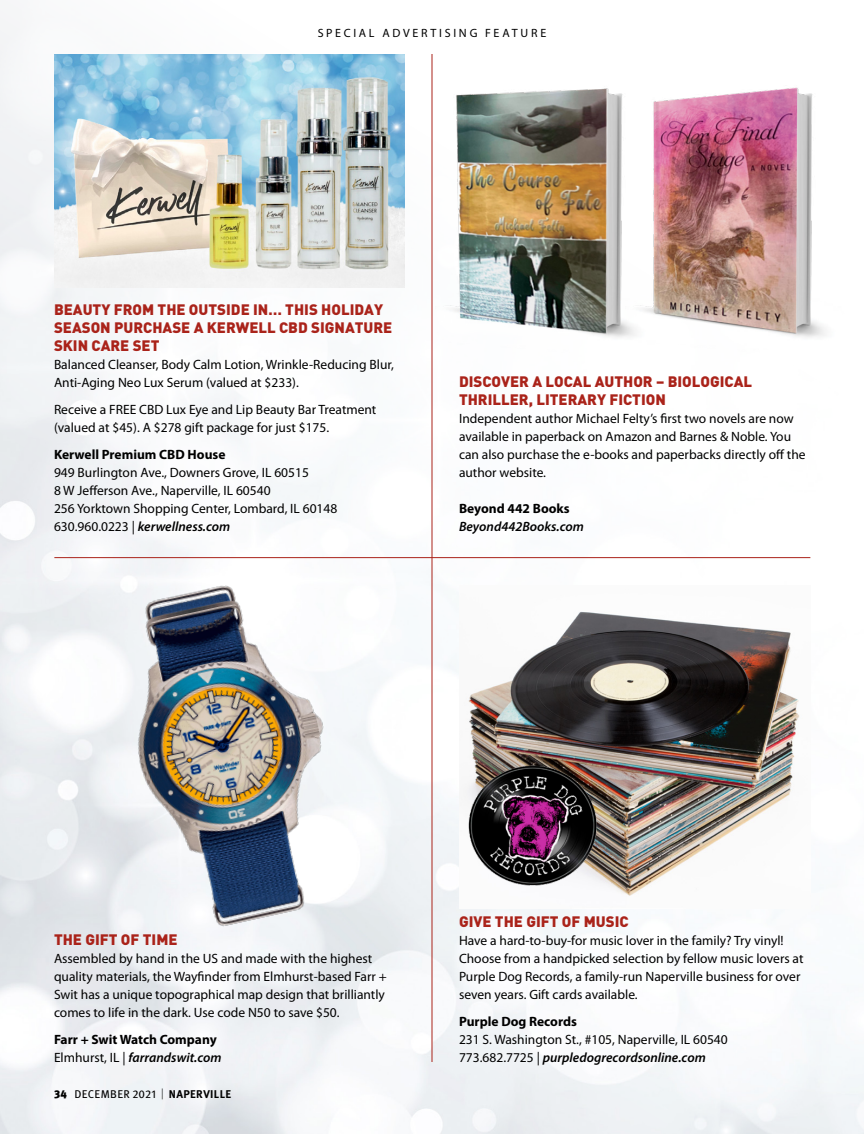
<style>
.page{position:relative;width:864px;height:1134px;background:#fff}
.page>*{position:absolute;margin:0;border:0;box-sizing:border-box;transform-origin:0 0}
.t1{font:900 15px/18px "DIN";color:#aa231a}
.t2{font:13.5px/18px "Myriad Pro";color:#000}
.t3{font:700 13.5px/18px "Myriad Pro";color:#000}
.t4{font:italic 600 13.5px "Myriad Pro";color:#000}
.t5{font:12px "Myriad Pro";letter-spacing:.225em;color:#000}
.t6{font:11.25px "Meta Pro";letter-spacing:.025em;color:#000}
.s1{font-weight:600;font-style:italic}
.s2{font-weight:400}
.s3{font-weight:900}
.s4{font-weight:300}
.s5{font-weight:700}
</style>
<div class="page">
<hr style="left:432px;top:54px;width:1px;height:1008px;background:#aa231a">
<hr style="left:54px;top:557px;width:756px;height:1px;background:#aa231a">
<img style="left:54px;top:54px;width:351px;height:234px">
<img style="left:50px;top:537px;width:347px;height:417px">
<img style="left:655px;top:85px;width:178px;height:255px">
<img style="left:436px;top:86px;width:219px;height:262px">
<img style="left:459px;top:585px;width:351px;height:324px">
<img style="left:459px;top:752px;width:148px;height:148px">
<p class="t5" style="left:318px;top:26px;width:230px">SPECIAL ADVERTISING FEATURE</p>
<p class="t1" style="left:54px;top:300px;width:340px">BEAUTY FROM THE OUTSIDE IN… THIS HOLIDAY<br>SEASON PURCHASE A KERWELL CBD SIGNATURE<br>SKIN CARE SET</p>
<p class="t2" style="left:54px;top:356px;width:341px">Balanced Cleanser, Body Calm Lotion, Wrinkle-Reducing Blur,<br>Anti-Aging Neo Lux Serum (valued at $233).</p>
<p class="t2" style="left:54px;top:401px;width:324px">Receive a FREE CBD Lux Eye and Lip Beauty Bar Treatment (valued at $45). A $278 gift package for just $175.</p>
<p class="t3" style="left:54px;top:446px;width:173px">Kerwell Premium CBD House</p>
<p class="t2" style="left:54px;top:464px;width:285px">949 Burlington Ave., Downers Grove, IL 60515<br>8 W Jefferson Ave., Naperville, IL 60540<br>256 Yorktown Shopping Center, Lombard, IL 60148<br>630.960.0223 | <span class="s1">kerwellness.com</span></p>
<p class="t1" style="left:459px;top:372px;width:295px">DISCOVER A LOCAL AUTHOR – BIOLOGICAL<br>THRILLER, LITERARY FICTION</p>
<p class="t2" style="left:459px;top:410px;width:348px">Independent author Michael Felty’s first two novels are now available in paperback on Amazon and Barnes &amp; Noble. You can also purchase the e-books and paperbacks directly off the author website.</p>
<p class="t3" style="left:459px;top:500px;width:112px">Beyond 442 Books</p>
<p class="t4" style="left:459px;top:518px;width:127px">Beyond442Books.com</p>
<p class="t1" style="left:54px;top:930px;width:125px">THE GIFT OF TIME</p>
<p class="t2" style="left:54px;top:950px;width:334px">Assembled by hand in the US and made with the highest quality materials, the Wayfinder from Elmhurst-based Farr + Swit has a unique topographical map design that brilliantly comes to life in the dark. Use code N50 to save $50.</p>
<p class="t3" style="left:54px;top:1031px;width:169px">Farr + Swit Watch Company<br><span class="s2">Elmhurst, IL |</span> <span class="s1">farrandswit.com</span></p>
<p class="t6" style="left:54px;top:1085px;width:179px"><span class="s3">34</span> DECEMBER 2021 <span class="s4">|</span> <span class="s5">NAPERVILLE</span></p>
<p class="t1" style="left:459px;top:912px;width:171px">GIVE THE GIFT OF MUSIC</p>
<p class="t2" style="left:459px;top:932px;width:346px">Have a hard-to-buy-for music lover in the family? Try vinyl!<br>Choose from a handpicked selection by fellow music lovers at Purple Dog Records, a family-run Naperville business for over seven years. Gift cards available.</p>
<p class="t3" style="left:459px;top:1013px;width:119px">Purple Dog Records</p>
<p class="t2" style="left:459px;top:1031px;width:270px">231 S. Washington St., #105, Naperville, IL 60540<br>773.682.7725 | <span class="s1">purpledogrecordsonline.com</span></p>
</div>
